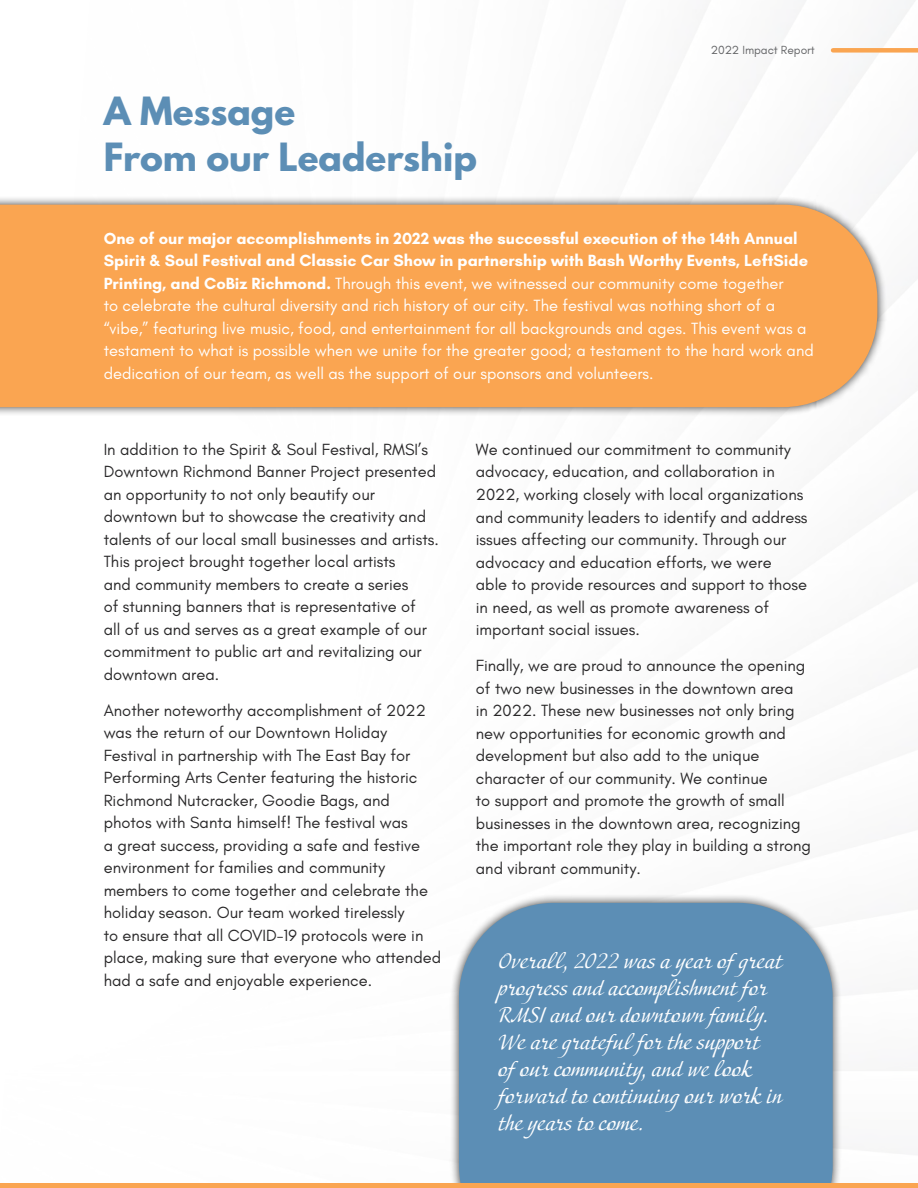
<style>
.page{position:relative;width:918px;height:1188px;background:#fff}
.page>*{position:absolute;margin:0;border:0;box-sizing:border-box;transform-origin:0 0}
.t1{font:700 34.5px/46.5px "League Spartan";color:#5c8eb5}
.t2{font:21px/27px "Adventure";color:#fff}
.t3{font:16.5px/22.5px "Glacial Indifference";color:#292829}
.t4{font:16.5px/22.5px "Glacial Indifference";color:#fff}
.t5{font:12px "Glacial Indifference";letter-spacing:-.005em;color:#636466}
.s1{font-weight:700}
</style>
<div class="page">
<div style="left:833px;top:48px;width:85px;height:5px;background:#faa551"></div>
<div style="left:0;top:195px;width:887px;height:222px;background:#000;opacity:.75"></div>
<div style="left:0;top:205px;width:877px;height:202px;background:#faa551"></div>
<div style="left:449px;top:893px;width:393px;height:295px;background:#000;opacity:.75"></div>
<div style="left:459px;top:903px;width:374px;height:280px;background:#5c8eb5"></div>
<div style="left:0;top:1183px;width:918px;height:5px;background:#faa551"></div>
<h1 class="t1" style="left:104px;top:87px;width:375px">A Message<br>From our Leadership</h1>
<p class="t5" style="left:711px;top:43px;width:106px">2022 Impact Report</p>
<p class="t4" style="left:104px;top:227px;width:712px"><span class="s1">One of our major accomplishments in 2022 was the successful execution of the 14th Annual Spirit &amp; Soul Festival and Classic Car Show in partnership with Bash Worthy Events, LeftSide Printing, and CoBiz Richmond.</span> Through this event, we witnessed our community come together<br>to celebrate the cultural diversity and rich history of our city. The festival was nothing short of a “vibe,” featuring live music, food, and entertainment for all backgrounds and ages. This event was a testament to what is possible when we unite for the greater good; a testament to the hard work and dedication of our team, as well as the support of our sponsors and volunteers.</p>
<p class="t3" style="left:104px;top:438px;width:337px">In addition to the Spirit &amp; Soul Festival, RMSI’s Downtown Richmond Banner Project presented an opportunity to not only beautify our downtown but to showcase the creativity and talents of our local small businesses and artists.<br>This project brought together local artists<br>and community members to create a series<br>of stunning banners that is representative of<br>all of us and serves as a great example of our commitment to public art and revitalizing our downtown area.</p>
<p class="t3" style="left:104px;top:699px;width:339px">Another noteworthy accomplishment of 2022 was the return of our Downtown Holiday Festival in partnership with The East Bay for Performing Arts Center featuring the historic Richmond Nutcracker, Goodie Bags, and photos with Santa himself! The festival was<br>a great success, providing a safe and festive environment for families and community members to come together and celebrate the holiday season. Our team worked tirelessly<br>to ensure that all COVID-19 protocols were in place, making sure that everyone who attended had a safe and enjoyable experience.</p>
<p class="t3" style="left:476px;top:438px;width:333px">We continued our commitment to community advocacy, education, and collaboration in 2022, working closely with local organizations and community leaders to identify and address issues affecting our community. Through our advocacy and education efforts, we were<br>able to provide resources and support to those in need, as well as promote awareness of important social issues.</p>
<p class="t3" style="left:476px;top:654px;width:337px">Finally, we are proud to announce the opening of two new businesses in the downtown area<br>in 2022. These new businesses not only bring new opportunities for economic growth and development but also add to the unique character of our community. We continue<br>to support and promote the growth of small businesses in the downtown area, recognizing the important role they play in building a strong and vibrant community.</p>
<p class="t2" style="left:498px;top:949px;width:286px">Overall, 2022 was a year of great progress and accomplishment for<br>RMSI and our downtown family.<br>We are grateful for the support<br>of our community, and we look forward to continuing our work in the years to come.</p>
</div>
